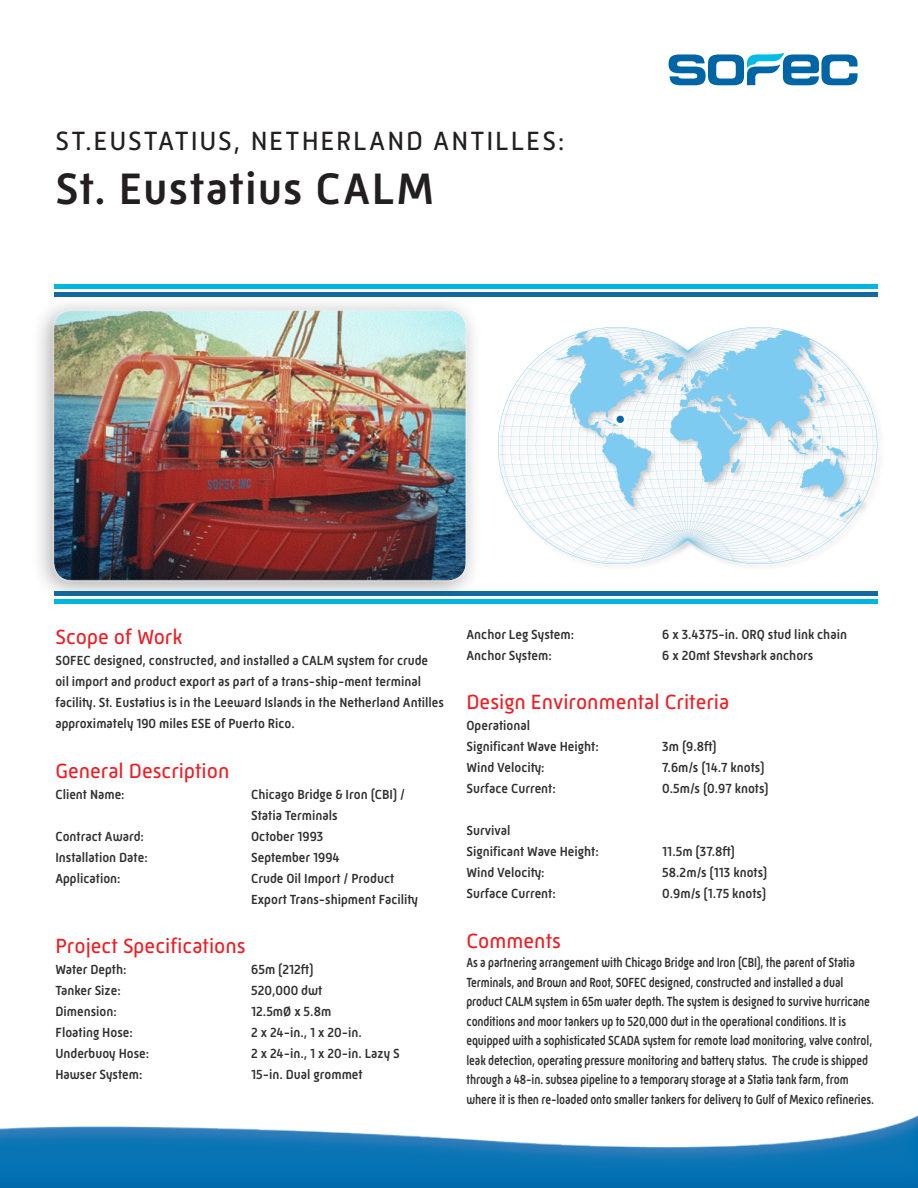
<style>
.page{position:relative;width:918px;height:1188px;background:#fff}
.page>*{position:absolute;margin:0;border:0;box-sizing:border-box;transform-origin:0 0}
.M32_MODEC_Headline2{font:500 45px "Mic 32 New";letter-spacing:.03em;color:#231f20}
.GULF_OF_MEXICO{font:27px "Mic 32 New";letter-spacing:.07em;color:#231f20}
.t1{font:500 24px "Mic 32 New";color:#0067ac}
.Scope{font:21px "Mic 32 New";color:#ee1d23}
._1Body_Text{font:500 13.5px/21px "Mic 32 New";color:#312f30;scale:.95 1}
._1Body_Text-2{font:500 13.5px/19.5px "Mic 32 New";color:#312f30;scale:.83 1}
</style>
<div class="page">
<svg style="left:669px;top:52px;width:189px;height:33px"></svg>
<div style="left:54px;top:284px;width:824px;height:5px;background:#00b7df"></div>
<img style="left:0;top:1115px;width:918px;height:73px">
<hr style="left:54px;top:293px;width:823px;height:4px;background:#126aa0">
<div style="left:54px;top:591px;width:823px;height:5px;background:#126aa0"></div>
<div style="left:54px;top:599px;width:824px;height:5px;background:#00b7df"></div>
<svg style="left:498px;top:327px;width:380px;height:237px"></svg>
<div style="left:31px;top:295px;width:452px;height:310px;background:#231f20;opacity:.4"></div>
<div style="left:52px;top:310px;width:415px;height:272px;background:#fff;opacity:.5"></div>
<div style="left:614px;top:412px;width:13px;height:14px;border:6px solid #fff;border-radius:50%"></div>
<p class="GULF_OF_MEXICO" style="left:55px;top:125px;width:511px">ST.EUSTATIUS, NETHERLAND ANTILLES:</p>
<p class="M32_MODEC_Headline2" style="left:55px;top:163px;width:380px">St. Eustatius CALM</p>
<p class="t1" style="left:614px;top:404px;width:13px">•</p>
<p class="Scope" style="left:55px;top:625px;width:129px">Scope of Work</p>
<p class="_1Body_Text" style="left:55px;top:650px;width:411px">SOFEC designed, constructed, and installed a CALM system for crude oil import and product export as part of a trans-ship-ment terminal facility. St. Eustatius is in the Leeward Islands in the Netherland Antilles approximately 190 miles ESE of Puerto Rico.</p>
<p class="Scope" style="left:55px;top:759px;width:176px">General Description</p>
<p class="_1Body_Text" style="left:55px;top:784px;width:74px">Client Name:</p>
<p class="_1Body_Text" style="left:251px;top:784px;width:164px">Chicago Bridge &amp; Iron (CBI) /<br>Statia Terminals</p>
<p class="_1Body_Text" style="left:55px;top:826px;width:95px">Contract Award:</p>
<p class="_1Body_Text" style="left:251px;top:826px;width:78px">October 1993</p>
<p class="_1Body_Text" style="left:55px;top:847px;width:99px">Installation Date:</p>
<p class="_1Body_Text" style="left:251px;top:847px;width:95px">September 1994</p>
<p class="_1Body_Text" style="left:55px;top:868px;width:70px">Application:</p>
<p class="_1Body_Text" style="left:251px;top:868px;width:177px">Crude Oil Import / Product<br>Export Trans-shipment Facility</p>
<p class="Scope" style="left:55px;top:934px;width:192px">Project Specifications</p>
<p class="_1Body_Text" style="left:55px;top:959px;width:76px">Water Depth:</p>
<p class="_1Body_Text" style="left:251px;top:959px;width:67px">65m (212ft)</p>
<p class="_1Body_Text" style="left:55px;top:980px;width:70px">Tanker Size:</p>
<p class="_1Body_Text" style="left:251px;top:980px;width:76px">520,000 dwt</p>
<p class="_1Body_Text" style="left:55px;top:1001px;width:66px">Dimension:</p>
<p class="_1Body_Text" style="left:251px;top:1001px;width:86px">12.5mØ x 5.8m</p>
<p class="_1Body_Text" style="left:55px;top:1022px;width:83px">Floating Hose:</p>
<p class="_1Body_Text" style="left:251px;top:1022px;width:118px">2 x 24-in., 1 x 20-in.</p>
<p class="_1Body_Text" style="left:55px;top:1043px;width:100px">Underbuoy Hose:</p>
<p class="_1Body_Text" style="left:251px;top:1043px;width:158px">2 x 24-in., 1 x 20-in. Lazy S</p>
<p class="_1Body_Text" style="left:55px;top:1064px;width:93px">Hawser System:</p>
<p class="_1Body_Text" style="left:251px;top:1064px;width:119px">15-in. Dual grommet</p>
<p class="_1Body_Text" style="left:466px;top:624px;width:115px">Anchor Leg System:</p>
<p class="_1Body_Text" style="left:662px;top:624px;width:196px">6 x 3.4375-in. ORQ stud link chain</p>
<p class="_1Body_Text" style="left:466px;top:645px;width:91px">Anchor System:</p>
<p class="_1Body_Text" style="left:662px;top:645px;width:161px">6 x 20mt Stevshark anchors</p>
<p class="Scope" style="left:466px;top:690px;width:264px">Design Environmental Criteria</p>
<p class="_1Body_Text" style="left:466px;top:715px;width:68px">Operational</p>
<p class="_1Body_Text" style="left:466px;top:736px;width:141px">Significant Wave Height:</p>
<p class="_1Body_Text" style="left:662px;top:736px;width:59px">3m (9.8ft)</p>
<p class="_1Body_Text" style="left:466px;top:757px;width:84px">Wind Velocity:</p>
<p class="_1Body_Text" style="left:662px;top:757px;width:109px">7.6m/s (14.7 knots)</p>
<p class="_1Body_Text" style="left:466px;top:778px;width:96px">Surface Current:</p>
<p class="_1Body_Text" style="left:662px;top:778px;width:114px">0.5m/s (0.97 knots)</p>
<p class="_1Body_Text" style="left:466px;top:820px;width:48px">Survival</p>
<p class="_1Body_Text" style="left:466px;top:841px;width:141px">Significant Wave Height:</p>
<p class="_1Body_Text" style="left:662px;top:841px;width:78px">11.5m (37.8ft)</p>
<p class="_1Body_Text" style="left:466px;top:862px;width:84px">Wind Velocity:</p>
<p class="_1Body_Text" style="left:662px;top:862px;width:112px">58.2m/s (113 knots)</p>
<p class="_1Body_Text" style="left:466px;top:883px;width:96px">Surface Current:</p>
<p class="_1Body_Text" style="left:662px;top:883px;width:111px">0.9m/s (1.75 knots)</p>
<p class="Scope" style="left:466px;top:929px;width:96px">Comments</p>
<p class="_1Body_Text-2" style="left:466px;top:953px;width:493px">As a partnering arrangement with Chicago Bridge and Iron (CBI), the parent of Statia Terminals, and Brown and Root, SOFEC designed, constructed and installed a dual product CALM system in 65m water depth. The system is designed to survive hurricane conditions and moor tankers up to 520,000 dwt in the operational conditions. It is equipped with a sophisticated SCADA system for remote load monitoring, valve control, leak detection, operating pressure monitoring and battery status. The crude is shipped through a 48-in. subsea pipeline to a temporary storage at a Statia tank farm, from where it is then re-loaded onto smaller tankers for delivery to Gulf of Mexico refineries.</p>
</div>
